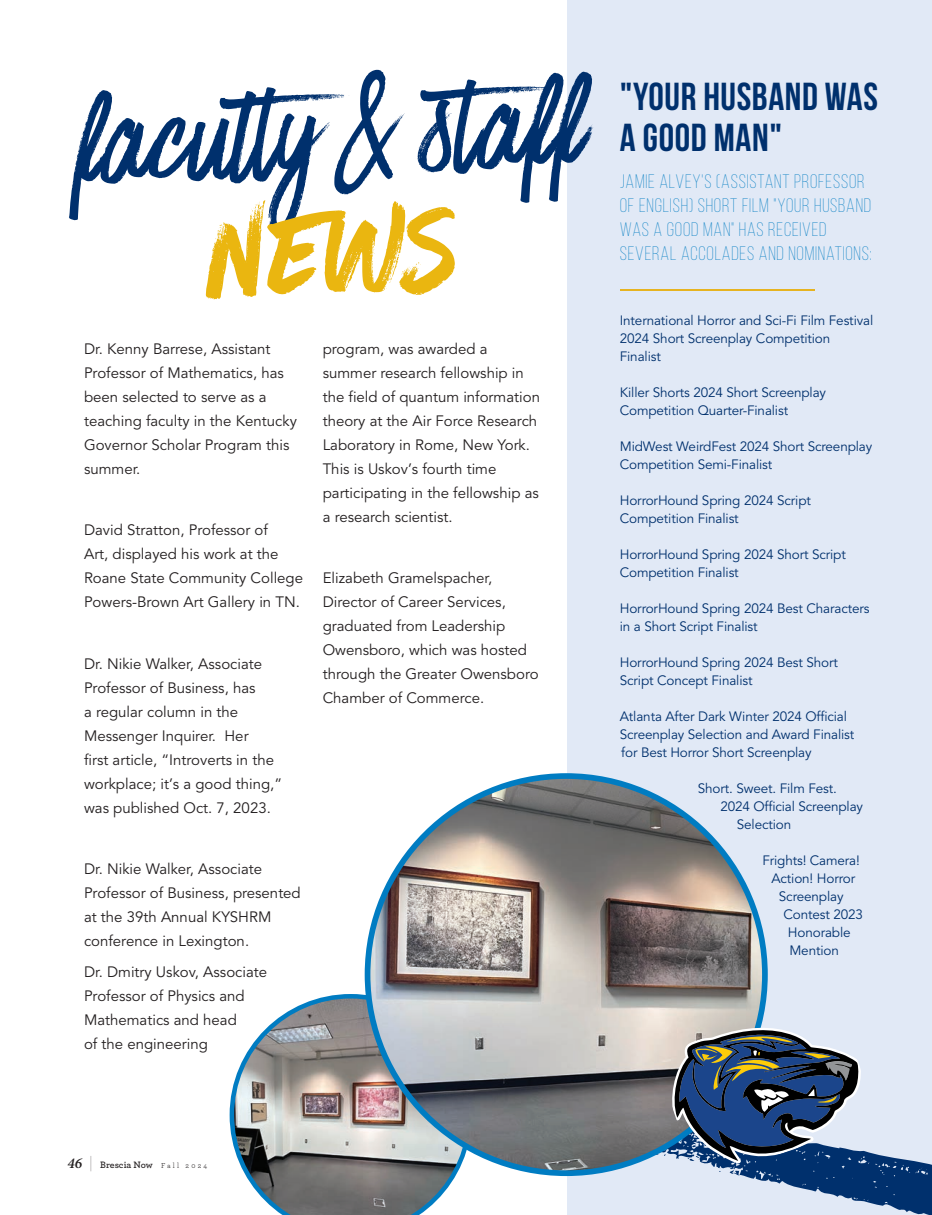
<style>
.page{position:relative;width:932px;height:1215px;background:#fff}
.page>*{position:absolute;margin:0;border:0;box-sizing:border-box;transform-origin:0 0}
.t1{font:252.3px "Have Heart 2";color:#eab610;scale:.91 1}
.t2{font:154.8px "Have Heart One";color:#00306d;scale:.91 1}
.t3{font:700 39px/40.5px "Bebas Neue";letter-spacing:.015em;color:#00306d}
.t4{font:300 19.5px/24px "Bebas Neue";letter-spacing:.04em;color:#007cc2}
.Normal__Web{font:15px/24px "Avenir";color:#231f20}
.t5{font:13.5px/18px "Avenir";letter-spacing:-.01em;color:#00306d}
.t6{font:600 9.75px "Archer Pro";letter-spacing:-.005em;color:#231f20}
.s1{font-family:"Minion Pro";font-style:italic;font-size:15px}
.s2{font-weight:100;font-size:16.5px}
.s3{font-weight:400;font-size:7.5px}
</style>
<div class="page">
<img style="left:230px;top:994px;width:203px;height:221px">
<div style="left:567px;top:0;width:365px;height:1215px;background:#e1e9f6"></div>
<svg style="left:433px;top:1123px;width:499px;height:92px"></svg>
<hr style="left:620px;top:289px;width:194px;height:1px;background:#e6b320">
<img style="left:367px;top:776px;width:398px;height:397px;border-radius:199px">
<svg style="left:668px;top:1025px;width:193px;height:139px"></svg>
<p class="t2" style="left:69px;top:57px;width:560px;rotate:-2deg">faculty &amp; staff</p>
<p class="t1" style="left:202px;top:98px;width:275px;rotate:-2deg">NEWS</p>
<p class="Normal__Web" style="left:84px;top:337px;width:214px">Dr. Kenny Barrese, Assistant<br>Professor of Mathematics, has been selected to serve as a teaching faculty in the Kentucky<br>Governor Scholar Program this summer.</p>
<p class="Normal__Web" style="left:84px;top:519px;width:221px">David Stratton, Professor of<br>Art, displayed his work at the<br>Roane State Community College<br>Powers-Brown Art Gallery in TN.</p>
<p class="Normal__Web" style="left:84px;top:652px;width:200px">Dr. Nikie Walker, Associate<br>Professor of Business, has<br>a regular column in the<br>Messenger Inquirer. Her<br>first article, “Introverts in the workplace; it’s a good thing,” was published Oct. 7, 2023.</p>
<p class="Normal__Web" style="left:84px;top:857px;width:218px">Dr. Nikie Walker, Associate<br>Professor of Business, presented at the 39th Annual KYSHRM conference in Lexington.</p>
<p class="Normal__Web" style="left:84px;top:960px;width:185px">Dr. Dmitry Uskov, Associate<br>Professor of Physics and<br>Mathematics and head<br>of the engineering</p>
<p class="Normal__Web" style="left:323px;top:337px;width:219px">program, was awarded a summer research fellowship in the field of quantum information theory at the Air Force Research<br>Laboratory in Rome, New York.<br>This is Uskov’s fourth time participating in the fellowship as a research scientist.</p>
<p class="Normal__Web" style="left:323px;top:567px;width:217px">Elizabeth Gramelspacher,<br>Director of Career Services, graduated from Leadership<br>Owensboro, which was hosted through the Greater Owensboro<br>Chamber of Commerce.</p>
<p class="t3" style="left:620px;top:76px;width:260px">"YOUR HUSBAND WAS<br>A GOOD MAN"</p>
<p class="t4" style="left:620px;top:169px;width:253px">JAMIE ALVEY'S (ASSISTANT PROFESSOR OF ENGLISH) SHORT FILM "YOUR HUSBAND WAS A GOOD MAN" HAS RECEIVED SEVERAL ACCOLADES AND NOMINATIONS:</p>
<p class="t5" style="left:620px;top:311px;width:255px">International Horror and Sci-Fi Film Festival<br>2024 Short Screenplay Competition<br>Finalist</p>
<p class="t5" style="left:620px;top:383px;width:208px">Killer Shorts 2024 Short Screenplay<br>Competition Quarter-Finalist</p>
<p class="t5" style="left:620px;top:437px;width:254px">MidWest WeirdFest 2024 Short Screenplay<br>Competition Semi-Finalist</p>
<p class="t5" style="left:620px;top:491px;width:193px">HorrorHound Spring 2024 Script<br>Competition Finalist</p>
<p class="t5" style="left:620px;top:545px;width:227px">HorrorHound Spring 2024 Short Script<br>Competition Finalist</p>
<p class="t5" style="left:620px;top:599px;width:251px">HorrorHound Spring 2024 Best Characters in a Short Script Finalist</p>
<p class="t5" style="left:620px;top:653px;width:220px">HorrorHound Spring 2024 Best Short<br>Script Concept Finalist</p>
<p class="t5" style="left:620px;top:707px;width:236px">Atlanta After Dark Winter 2024 Official<br>Screenplay Selection and Award Finalist for Best Horror Short Screenplay</p>
<p class="t5" style="left:698px;top:779px;width:140px">Short. Sweet. Film Fest.</p>
<p class="t5" style="left:720px;top:797px;width:144px">2024 Official Screenplay</p>
<p class="t5" style="left:737px;top:815px;width:56px">Selection</p>
<p class="t5" style="left:762px;top:851px;width:99px">Frights! Camera!</p>
<p class="t5" style="left:771px;top:869px;width:85px">Action! Horror</p>
<p class="t5" style="left:779px;top:887px;width:66px">Screenplay</p>
<p class="t5" style="left:783px;top:905px;width:81px">Contest 2023</p>
<p class="t5" style="left:788px;top:923px;width:64px">Honorable</p>
<p class="t5" style="left:789px;top:941px;width:51px">Mention</p>
<p class="t6" style="left:68px;top:1157px;width:141px"><span class="s1">46</span> <span class="s2">|</span> Brescia Now <span class="s3">F a l l 2 0 2 4</span></p>
</div>
